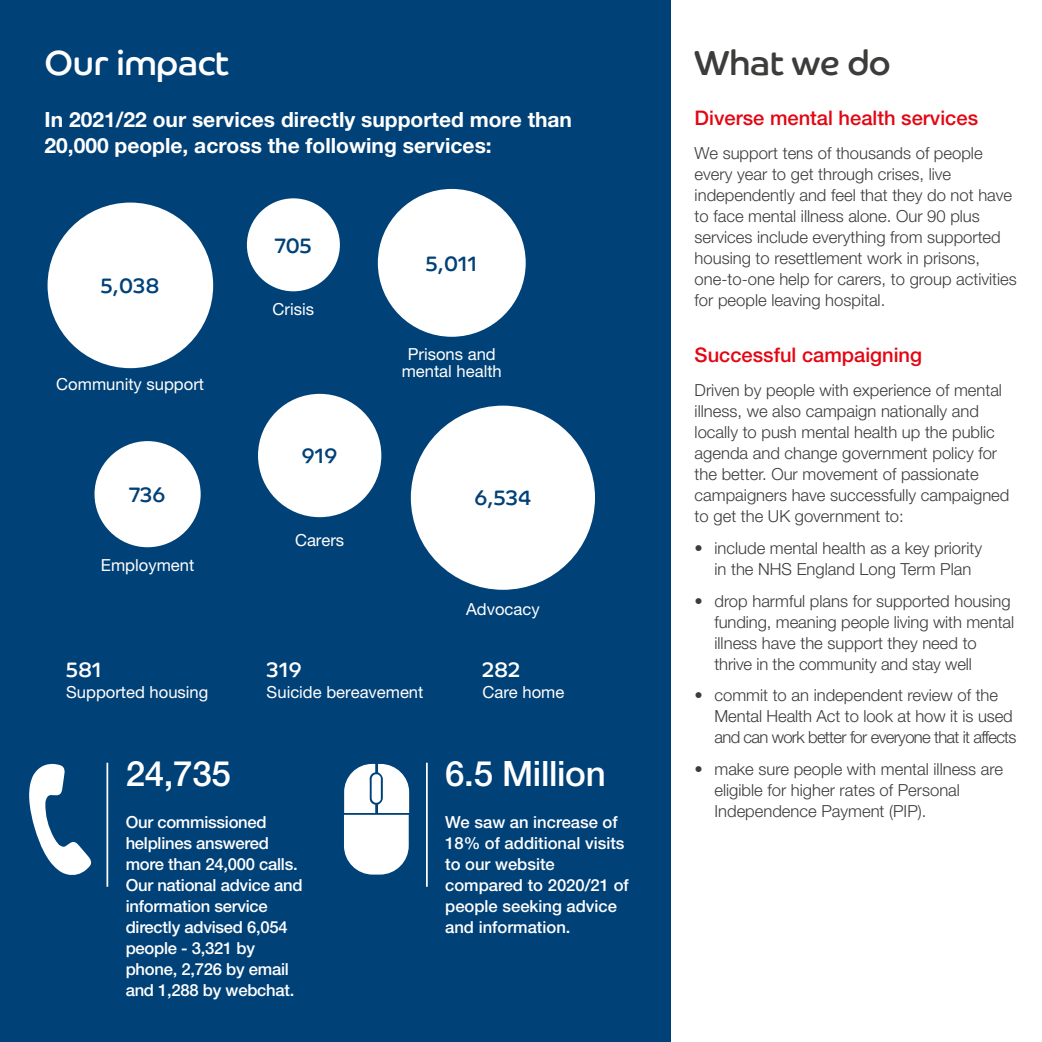
<style>
.page{position:relative;width:1042px;height:1042px;background:#fff}
.page>*{position:absolute;margin:0;border:0;box-sizing:border-box;transform-origin:0 0}
.Header_2_Co-rethink{font:500 35px "Helvetica Neue LT Pro";letter-spacing:-.01em;color:#fff}
.Header_2_Co-rethink-2{font:35px "Co Rethink";letter-spacing:-.01em;color:#fff}
.Header_2_Co-rethink-3{font:35px "Co Rethink";letter-spacing:-.01em;color:#3c3c3b}
.Strapline{font:700 21px/26.2px "Helvetica Neue LT Pro";color:#fff}
.Body_style{font:21px "Co Rethink";color:#004177}
.Body_style-2{font:21px "Co Rethink";color:#fff}
.sub{font:500 20.12px "Helvetica Neue LT Pro";color:#e30613}
.Body_style-3{font:300 16.62px/21px "Helvetica Neue LT Pro";color:#3c3c3b}
.Body_style-4{font:500 16.62px/21px "Helvetica Neue LT Pro";letter-spacing:-.015em;color:#fff}
.Body_style-5{font:16.62px/17.5px "Helvetica Neue LT Pro";color:#fff;text-align:center}
</style>
<div class="page">
<div style="left:0;top:0;width:671px;height:1042px;background:#004177"></div>
<div style="left:48px;top:203px;width:165px;height:165px;background:#fff;border-radius:83px"></div>
<div style="left:247px;top:198px;width:93px;height:93px;background:#fff;border-radius:46px"></div>
<div style="left:94px;top:441px;width:107px;height:106px;background:#fff;border-radius:53px"></div>
<div style="left:258px;top:394px;width:123px;height:123px;background:#fff;border-radius:62px"></div>
<div style="left:378px;top:189px;width:148px;height:148px;background:#fff;border-radius:74px"></div>
<div style="left:411px;top:406px;width:184px;height:184px;background:#fff;border-radius:92px"></div>
<hr style="left:426px;top:763px;width:2px;height:124px;background:#fff">
<svg style="left:344px;top:764px;width:65px;height:110px;background:#dbe4eb"></svg>
<hr style="left:106px;top:763px;width:2px;height:124px;background:#fff">
<svg style="left:29px;top:763px;width:63px;height:112px"></svg>
<p class="Header_2_Co-rethink-2" style="left:45px;top:42px;width:186px">Our impact</p>
<p class="Strapline" style="left:45px;top:106px;width:529px">In 2021/22 our services directly supported more than<br>20,000 people, across the following services:</p>
<p class="Body_style" style="left:101px;top:273px;width:60px">5,038</p>
<p class="Body_style-5" style="left:56px;top:375px;width:149px">Community support</p>
<p class="Body_style" style="left:129px;top:482px;width:38px">736</p>
<p class="Body_style-5" style="left:101px;top:556px;width:95px">Employment</p>
<p class="Body_style-2" style="left:66px;top:657px;width:37px">581</p>
<p class="Body_style-5" style="left:66px;top:683px;width:144px">Supported housing</p>
<p class="Body_style" style="left:275px;top:233px;width:39px">705</p>
<p class="Body_style-5" style="left:273px;top:300px;width:43px">Crisis</p>
<p class="Body_style" style="left:302px;top:443px;width:37px">919</p>
<p class="Body_style-5" style="left:295px;top:531px;width:51px">Carers</p>
<p class="Body_style" style="left:426px;top:251px;width:53px">5,011</p>
<p class="Body_style-5" style="left:402px;top:345px;width:102px">Prisons and mental health</p>
<p class="Body_style" style="left:474px;top:485px;width:58px">6,534</p>
<p class="Body_style-5" style="left:466px;top:600px;width:75px">Advocacy</p>
<p class="Body_style-2" style="left:267px;top:657px;width:37px">319</p>
<p class="Body_style-5" style="left:267px;top:683px;width:158px">Suicide bereavement</p>
<p class="Body_style-2" style="left:482px;top:657px;width:39px">282</p>
<p class="Body_style-5" style="left:482px;top:683px;width:83px">Care home</p>
<p class="Header_2_Co-rethink" style="left:126px;top:753px;width:107px">24,735</p>
<p class="Body_style-4" style="left:126px;top:811px;width:178px">Our commissioned helplines answered more than 24,000 calls.<br>Our national advice and information service directly advised 6,054 people - 3,321 by phone, 2,726 by email and 1,288 by webchat.</p>
<p class="Header_2_Co-rethink" style="left:445px;top:753px;width:162px">6.5 Million</p>
<p class="Body_style-4" style="left:445px;top:811px;width:185px">We saw an increase of<br>18% of additional visits to our website compared to 2020/21 of people seeking advice and information.</p>
<p class="Header_2_Co-rethink-3" style="left:694px;top:42px;width:198px">What we do</p>
<p class="sub" style="left:694px;top:106px;width:285px">Diverse mental health services</p>
<p class="Body_style-3" style="left:694px;top:142px;width:324px">We support tens of thousands of people every year to get through crises, live independently and feel that they do not have to face mental illness alone. Our 90 plus services include everything from supported housing to resettlement work in prisons, one-to-one help for carers, to group activities for people leaving hospital.</p>
<p class="sub" style="left:694px;top:343px;width:229px">Successful campaigning</p>
<p class="Body_style-3" style="left:694px;top:380px;width:316px">Driven by people with experience of mental illness, we also campaign nationally and locally to push mental health up the public agenda and change government policy for the better. Our movement of passionate campaigners have successfully campaigned to get the UK government to:</p>
<p class="Body_style-3" style="left:694px;top:537px;width:289px;text-align:center">• include mental health as a key priority in the NHS England Long Term Plan</p>
<p class="Body_style-3" style="left:714px;top:590px;width:301px;text-indent:-20px">• drop harmful plans for supported housing funding, meaning people living with mental illness have the support they need to thrive in the community and stay well</p>
<p class="Body_style-3" style="left:714px;top:684px;width:303px;text-indent:-20px">• commit to an independent review of the<br>Mental Health Act to look at how it is used and can work better for everyone that it affects</p>
<p class="Body_style-3" style="left:714px;top:758px;width:290px;text-indent:-20px">• make sure people with mental illness are eligible for higher rates of Personal<br>Independence Payment (PIP).</p>
</div>
